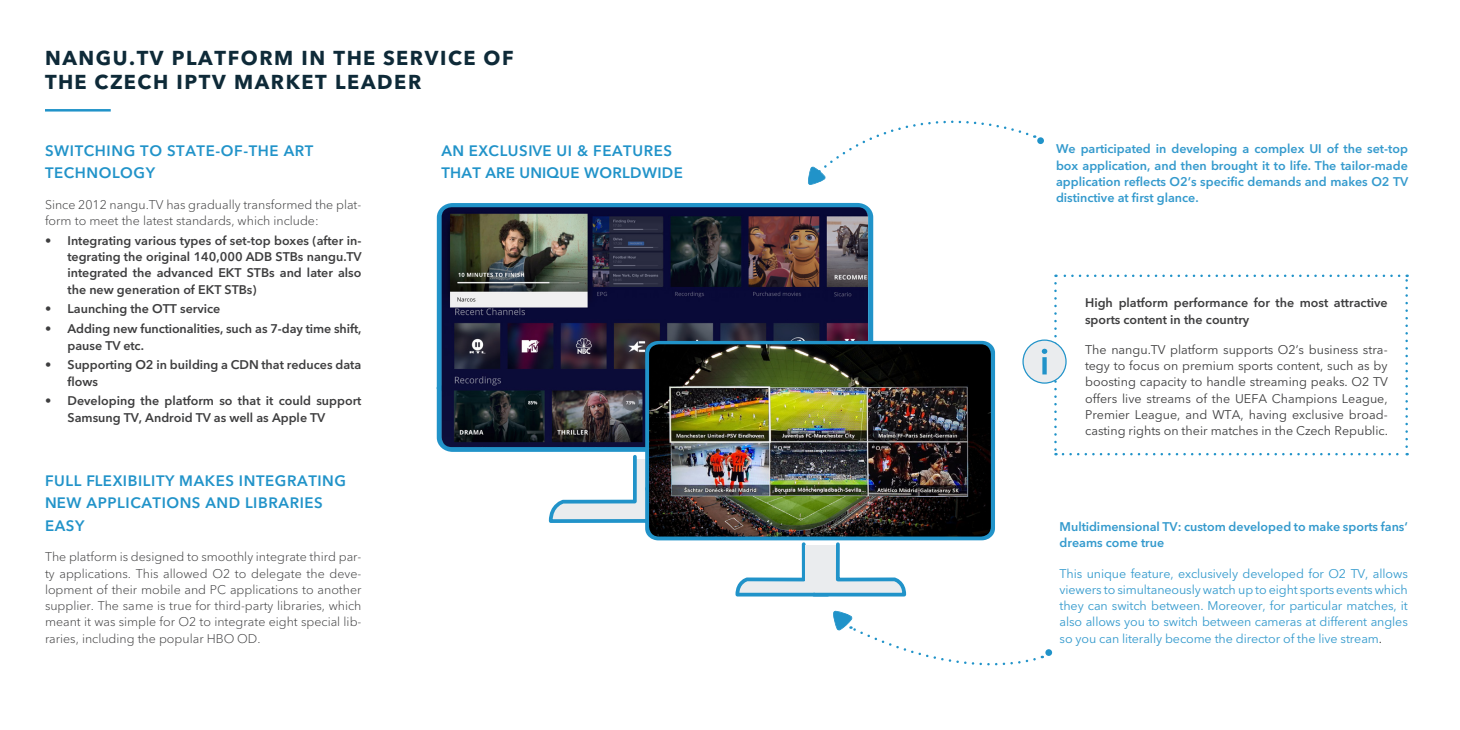
<style>
.page{position:relative;width:1460px;height:730px;background:#fff}
.page>*{position:absolute;margin:0;border:0;box-sizing:border-box;transform-origin:0 0}
.t1{font:700 20px/24px "Avenir Next LT Pro";letter-spacing:.08em;color:#0e2a38}
.t2{font:600 15px/22.5px "Avenir Next LT Pro";letter-spacing:.04em;color:#2193c9}
.t3{font:600 15px/22.5px "Avenir Next LT Pro";letter-spacing:.02em;color:#2193c9}
.Text{font:600 12.5px/16.2px "Avenir Next LT Pro";color:#3e3e3f}
.Text-2{font:300 12.5px/16.2px "Avenir Next LT Pro";color:#3e3e3f}
.Text-3{font:12.5px/16.2px "Avenir Next LT Pro";letter-spacing:-.01em;color:#349acd;text-align:justify}
.Text-4{font:12.5px/16.2px "Avenir Next LT Pro";color:#3e3e3f;text-align:justify}
.Text-5{font:600 12.5px/16.2px "Avenir Next LT Pro";color:#349acd;text-align:justify}
.s1{color:#3e3e3f}
</style>
<div class="page">
<svg style="left:436px;top:202px;width:438px;height:250px"></svg>
<svg style="left:547px;top:451px;width:96px;height:72px"></svg>
<svg style="left:436px;top:224px;width:438px;height:169px;background:#3f9dcb"></svg>
<img style="left:442px;top:207px;width:426px;height:240px">
<svg style="left:643px;top:338px;width:353px;height:203px;background:#4d94ba"></svg>
<svg style="left:734px;top:540px;width:174px;height:57px"></svg>
<svg style="left:642px;top:357px;width:354px;height:137px;background:#408cb6"></svg>
<img style="left:649px;top:344px;width:342px;height:193px">
<hr style="left:45px;top:109px;width:66px;height:3px;background:#2193c9">
<div style="left:1037px;top:137px;width:7px;height:7px;background:#2193c9;border-radius:50%"></div>
<svg style="left:808px;top:120px;width:227px;height:65px"></svg>
<div style="left:1045px;top:649px;width:7px;height:7px;background:#2193c9;border-radius:50%"></div>
<svg style="left:833px;top:611px;width:210px;height:55px"></svg>
<svg style="left:1054px;top:283px;width:3px;height:172px"></svg>
<svg style="left:1063px;top:453px;width:345px;height:2px"></svg>
<svg style="left:1405px;top:275px;width:3px;height:172px"></svg>
<svg style="left:1055px;top:275px;width:344px;height:2px"></svg>
<div style="left:1023px;top:340px;width:43px;height:43px;background:#eaecee;border-radius:50%"></div>
<div style="left:1022px;top:339px;width:45px;height:45px;border:1px solid #2193c9;border-radius:50%"></div>
<svg style="left:1042px;top:349px;width:5px;height:25px"></svg>
<h1 class="t1" style="left:45px;top:46px;width:470px">NANGU.TV PLATFORM IN THE SERVICE OF<br>THE CZECH IPTV MARKET LEADER</h1>
<h3 class="t2" style="left:45px;top:139px;width:270px">SWITCHING TO STATE-OF-THE ART<br>TECHNOLOGY</h3>
<p class="Text-2" style="left:45px;top:196px;width:318px">Since 2012 nangu.TV has gradually transformed the plat&shy;form to meet the latest standards, which include:</p>
<p class="Text" style="left:68px;top:232px;width:296px;text-align:justify;text-indent:-22px">• Integrating various types of set-top boxes (after in&shy;tegrating the original 140,000 ADB STBs nangu.TV integrated the advanced EKT STBs and later also the new generation of EKT STBs)</p>
<p class="Text" style="left:45px;top:301px;width:177px">• Launching the OTT service</p>
<p class="Text" style="left:68px;top:320px;width:295px;text-indent:-22px">• Adding new functionalities, such as 7-day time shift, pause TV etc.</p>
<p class="Text" style="left:68px;top:356px;width:295px;text-indent:-22px">• Supporting O2 in building a CDN that reduces data flows</p>
<p class="Text" style="left:68px;top:393px;width:295px;text-indent:-22px">• Developing the platform so that it could support<br>Samsung TV, Android TV as well as Apple TV</p>
<h3 class="t2" style="left:45px;top:469px;width:303px">FULL FLEXIBILITY MAKES INTEGRATING<br>NEW APPLICATIONS AND LIBRARIES<br>EASY</h3>
<p class="Text-2" style="left:45px;top:548px;width:318px;text-align:justify">The platform is designed to smoothly integrate third par&shy;ty applications. This allowed O2 to delegate the deve&shy;lopment of their mobile and PC applications to another supplier. The same is true for third-party libraries, which meant it was simple for O2 to integrate eight special lib&shy;raries, including the popular HBO OD.</p>
<h3 class="t3" style="left:441px;top:139px;width:243px">AN EXCLUSIVE UI &amp; FEATURES<br>THAT ARE UNIQUE WORLDWIDE</h3>
<p class="Text-5" style="left:1056px;top:141px;width:354px">We participated in developing a complex UI of the set-top box application, and then brought it to life. The tailor-made application reflects O2’s specific demands and makes O2 TV distinctive at first glance.</p>
<p class="Text" style="left:1085px;top:294px;width:304px">High platform performance for the most attractive sports content in the country</p>
<p class="Text-4" style="left:1085px;top:341px;width:304px">The nangu.TV platform supports O2’s business stra&shy;tegy to focus on premium sports content, such as by boosting capacity to handle streaming peaks. O2 TV offers live streams of the UEFA Champions League, Premier League, and WTA, having exclusive broad&shy;casting rights on their matches in the Czech Republic.</p>
<p class="Text-5" style="left:1059px;top:518px;width:350px">Multidimensional TV: custom developed to make sports fans‘ dreams come true</p>
<p class="Text-3" style="left:1059px;top:564px;width:350px">This unique feature, exclusively developed for O2 TV, allows viewers to simultaneously watch up to eight sports events which they can switch between. Moreover, for particular matches, it also allows you to switch between cameras at different angles so you can literally become the director of the live stream<span class="s1">.</span></p>
</div>
